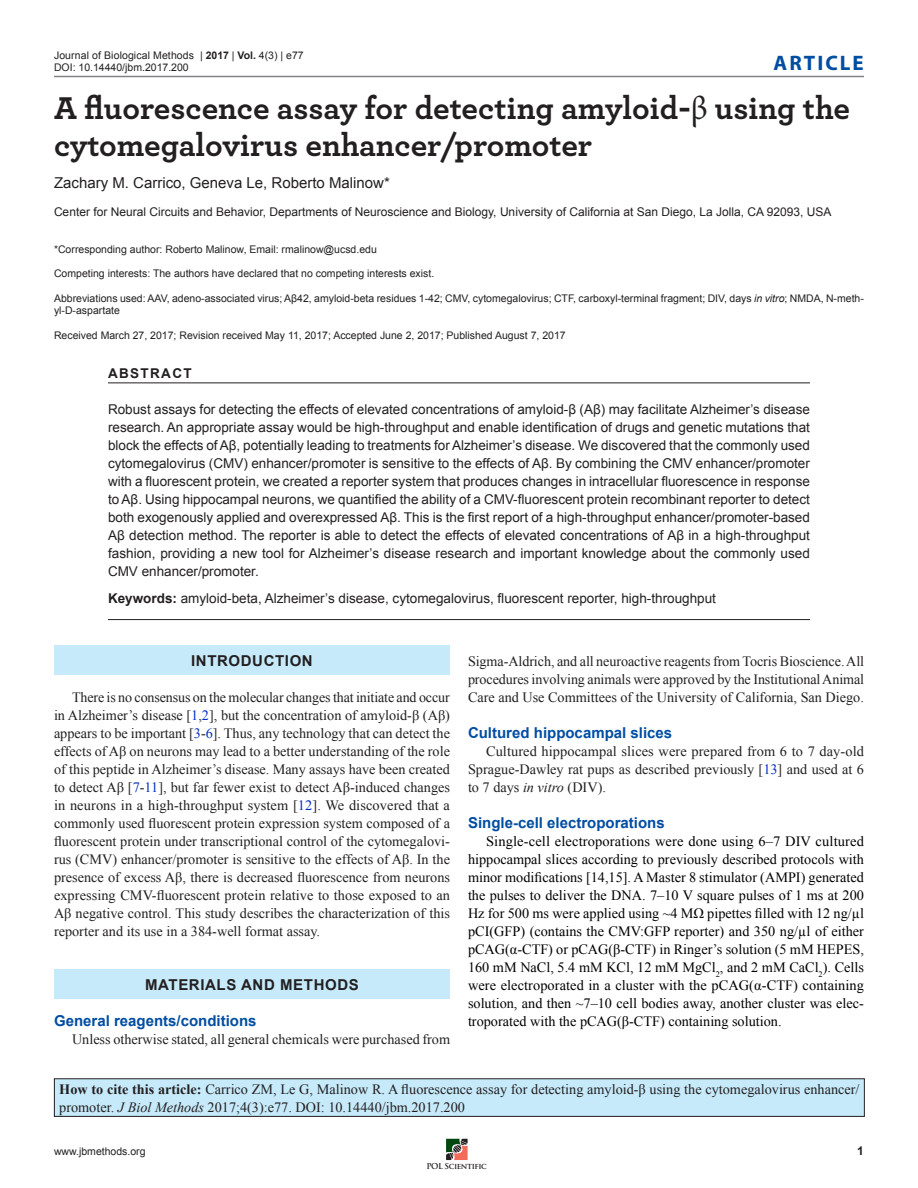
<style>
.page{position:relative;width:918px;height:1188px;background:#fff}
.page>*{position:absolute;margin:0;border:0;box-sizing:border-box;transform-origin:0 0}
.t1{font:700 33px/37.5px "Archer";color:#231f20}
.Article_Type{font:700 21px "Myriad Pro";letter-spacing:.095em;color:#014da2}
.Subhead_Blue{font:700 15px "Arial";color:#014da2}
.Authors{font:15px "Arial";color:#231f20}
.Section_Header{font:700 15px "Arial";letter-spacing:.04em;color:#231f20}
.Body{font:14.25px/18px "Times New Roman";color:#231f20;text-align:justify}
.Body-2{font:14.25px/18px "Times New Roman";color:#000;text-align:justify}
.Citation{font:14.25px/18px "Times New Roman";color:#231f20}
.Abstract{font:13.5px/18px "Arial";color:#231f20;text-align:justify}
.Keywords{font:13.5px "Arial";color:#231f20}
.Abstract_title{font:700 13.5px "Arial";letter-spacing:.1em;color:#231f20}
.Affiliation{font:12px "Arial";color:#231f20}
.t2{font:700 12px "Arial";color:#231f20}
.Abbreivations{font:10.5px/12.6px "Arial";color:#231f20}
.Manuscript_info{font:10.5px/12.6px "Arial";color:#231f20}
.Corresponding_author{font:10.5px "Arial";color:#231f20}
.t3{font:700 7.95px "Trajan Pro";letter-spacing:-.05em;color:#231f20}
.s1{font-weight:700}
.s2{font-family:"Minion Pro";font-weight:400}
.s3{font-style:italic}
.s4{color:#002fc4}
.s5{color:#231f20}
</style>
<div class="page">
<hr style="left:54px;top:76px;width:810px;height:1px;background:#808285">
<svg style="left:446px;top:1139px;width:22px;height:21px"></svg>
<hr style="left:108px;top:382px;width:702px;height:1px;background:#231f20">
<hr style="left:108px;top:619px;width:702px;height:1px;background:#231f20">
<div style="left:54px;top:645px;width:396px;height:30px;background:#c6eafa"></div>
<div style="left:54px;top:969px;width:396px;height:30px;background:#c6eafa"></div>
<div style="left:54px;top:1079px;width:810px;height:37px;background:#c6eafa"></div>
<div style="left:54px;top:1078px;width:811px;height:39px;border:1px solid #231f20"></div>
<p class="Manuscript_info" style="left:54px;top:49px;width:251px">Journal of Biological Methods | <span class="s1">2017</span> | <span class="s1">Vol.</span> 4(3) | e77<br>DOI: 10.14440/jbm.2017.200</p>
<p class="Article_Type" style="left:774px;top:49px;width:92px">ARTICLE</p>
<p class="t1" style="left:54px;top:87px;width:798px">A fluorescence assay for detecting amyloid-<span class="s2">β</span> using the cytomegalovirus enhancer/promoter</p>
<p class="Authors" style="left:54px;top:172px;width:337px">Zachary M. Carrico, Geneva Le, Roberto Malinow*</p>
<p class="Affiliation" style="left:54px;top:204px;width:779px">Center for Neural Circuits and Behavior, Departments of Neuroscience and Biology, University of California at San Diego, La Jolla, CA 92093, USA</p>
<p class="Corresponding_author" style="left:54px;top:242px;width:324px">*Corresponding author: Roberto Malinow, Email: rmalinow@ucsd.edu</p>
<p class="Corresponding_author" style="left:54px;top:267px;width:382px">Competing interests: The authors have declared that no competing interests exist.</p>
<p class="Abbreivations" style="left:54px;top:292px;width:811px">Abbreviations used: AAV, adeno-associated virus; Aβ42, amyloid-beta residues 1-42; CMV, cytomegalovirus; CTF, carboxyl-terminal fragment; DIV, days <span class="s3">in vitro</span>; NMDA, N-meth&shy;yl-D-aspartate</p>
<p class="Manuscript_info" style="left:54px;top:329px;width:513px">Received March 27, 2017; Revision received May 11, 2017; Accepted June 2, 2017; Published August 7, 2017</p>
<p class="Abstract_title" style="left:108px;top:364px;width:85px">ABSTRACT</p>
<p class="Abstract" style="left:108px;top:400px;width:703px">Robust assays for detecting the effects of elevated concentrations of amyloid-β (Aβ) may facilitate Alzheimer’s disease research. An appropriate assay would be high-throughput and enable identification of drugs and genetic mutations that block the effects of Aβ, potentially leading to treatments for Alzheimer’s disease. We discovered that the commonly used cytomegalovirus (CMV) enhancer/promoter is sensitive to the effects of Aβ. By combining the CMV enhancer/promoter with a fluorescent protein, we created a reporter system that produces changes in intracellular fluorescence in response to Aβ. Using hippocampal neurons, we quantified the ability of a CMV-fluorescent protein recombinant reporter to detect both exogenously applied and overexpressed Aβ. This is the first report of a high-throughput enhancer/promoter-based Aβ detection method. The reporter is able to detect the effects of elevated concentrations of Aβ in a high-throughput fashion, providing a new tool for Alzheimer’s disease research and important knowledge about the commonly used CMV enhancer/promoter.</p>
<p class="Keywords" style="left:108px;top:589px;width:610px"><span class="s1">Keywords:</span> amyloid-beta, Alzheimer’s disease, cytomegalovirus, fluorescent reporter, high-throughput</p>
<p class="Section_Header" style="left:191px;top:651px;width:123px">INTRODUCTION</p>
<p class="Body" style="left:54px;top:688px;width:398px;text-indent:18px">There is no consensus on the molecular changes that initiate and occur in Alzheimer’s disease [<span class="s4">1</span>,<span class="s4">2</span>], but the concentration of amyloid-β (Aβ) appears to be important [<span class="s4">3</span>-<span class="s4">6</span>]. Thus, any technology that can detect the effects of Aβ on neurons may lead to a better understanding of the role of this peptide in Alzheimer’s disease. Many assays have been created to detect Aβ [<span class="s4">7</span>-<span class="s4">11</span>], but far fewer exist to detect Aβ-induced changes in neurons in a high-throughput system [<span class="s4">12</span>]. We discovered that a commonly used fluorescent protein expression system composed of a fluorescent protein under transcriptional control of the cytomegalovi&shy;rus (CMV) enhancer/promoter is sensitive to the effects of Aβ. In the presence of excess Aβ, there is decreased fluorescence from neurons expressing CMV-fluorescent protein relative to those exposed to an Aβ negative control. This study describes the characterization of this reporter and its use in a 384-well format assay.</p>
<p class="Section_Header" style="left:145px;top:975px;width:215px">MATERIALS AND METHODS</p>
<p class="Subhead_Blue" style="left:54px;top:1011px;width:204px">General reagents/conditions</p>
<p class="Body" style="left:72px;top:1030px;width:380px">Unless otherwise stated, all general chemicals were purchased from</p>
<p class="Body" style="left:468px;top:652px;width:398px">Sigma-Aldrich, and all neuroactive reagents from Tocris Bioscience. All procedures involving animals were approved by the Institutional Animal Care and Use Committees of the University of California, San Diego.</p>
<p class="Subhead_Blue" style="left:468px;top:723px;width:206px">Cultured hippocampal slices</p>
<p class="Body" style="left:468px;top:742px;width:398px;text-indent:18px">Cultured hippocampal slices were prepared from 6 to 7 day-old Sprague-Dawley rat pups as described previously [<span class="s4">13</span>] and used at 6 to 7 days <span class="s3">in vitro</span> (DIV).</p>
<p class="Subhead_Blue" style="left:468px;top:813px;width:198px">Single-cell electroporations</p>
<p class="Body-2" style="left:468px;top:832px;width:398px;text-indent:18px">Single-cell electroporations were done using 6<span class="s5">–</span>7 DIV cultured hippocampal slices according to previously described protocols with minor modifications [14,15]. A Master 8 stimulator (AMPI) generated the pulses to deliver the DNA. 7<span class="s5">–</span>10 V square pulses of 1 ms at 200<br>Hz for 500 ms were applied using ~4 MΩ pipettes filled with 12 ng/µl pCI(GFP) (contains the CMV:GFP reporter) and 350 ng/µl of either pCAG(α-CTF) or pCAG(β-CTF) in Ringer’s solution (5 mM HEPES, 160 mM NaCl, 5.4 mM KCl, 12 mM MgCl<sub>2</sub>, and 2 mM CaCl<sub>2</sub>). Cells were electroporated in a cluster with the pCAG(α-CTF) containing solution, and then ~7<span class="s5">–</span>10 cell bodies away, another cluster was elec&shy;troporated with the pCAG(β-CTF) containing solution.</p>
<p class="Citation" style="left:59px;top:1080px;width:802px"><span class="s1">How to cite this article:</span> Carrico ZM, Le G, Malinow R. A fluorescence assay for detecting amyloid-β using the cytomegalovirus enhancer/ promoter. <span class="s3">J Biol Methods</span> 2017;4(3):e77. DOI: 10.14440/jbm.2017.200</p>
<p class="Abbreivations" style="left:54px;top:1145px;width:93px">www.jbmethods.org</p>
<p class="t2" style="left:857px;top:1143px;width:8px">1</p>
<p class="t3" style="left:427px;top:1161px;width:62px">POL Scientific</p>
</div>
